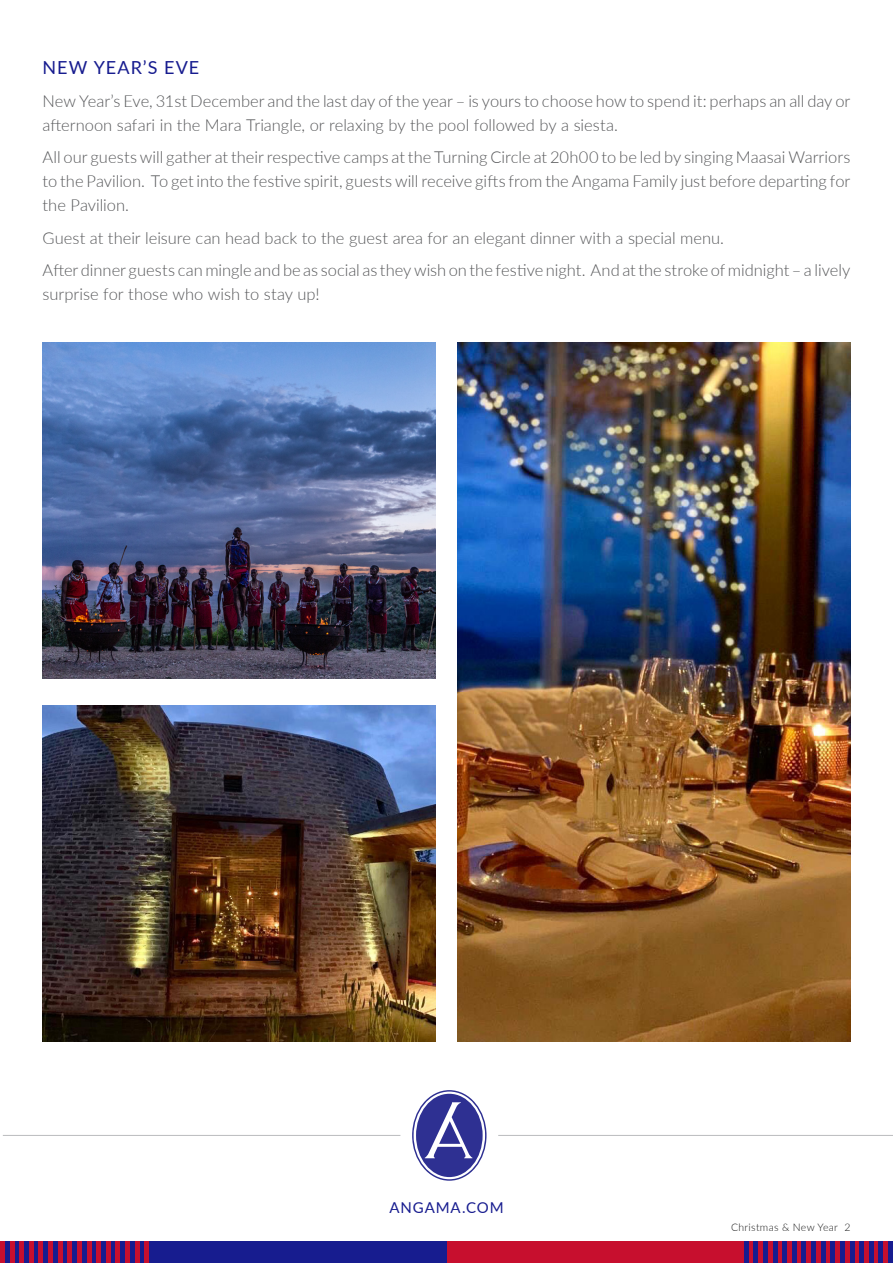
<style>
.page{position:relative;width:893px;height:1263px;background:#fff}
.page>*{position:absolute;margin:0;border:0;box-sizing:border-box;transform-origin:0 0}
.Sub_heading_Lato_12p{font:18px "Lato";letter-spacing:.05em;color:#171c8f}
.Heading{font:300 16.5px/24px "Lato";color:#57585a}
.t1{font:15px "Lato";letter-spacing:.06em;color:#171c8f}
.Page_numbers{font:300 10.5px "Lato";letter-spacing:.03em;color:#1a1a1a}
</style>
<div class="page">
<div style="left:446px;top:1241px;width:447px;height:22px;background:#c70f2e"></div>
<div style="left:888px;top:1241px;width:5px;height:22px;background:#171c8f"></div>
<hr style="left:879px;top:1241px;width:4px;height:22px;background:#171c8f">
<div style="left:869px;top:1241px;width:5px;height:22px;background:#171c8f"></div>
<div style="left:859px;top:1241px;width:5px;height:22px;background:#171c8f"></div>
<hr style="left:850px;top:1241px;width:4px;height:22px;background:#171c8f">
<div style="left:840px;top:1241px;width:5px;height:22px;background:#171c8f"></div>
<div style="left:830px;top:1241px;width:5px;height:22px;background:#171c8f"></div>
<div style="left:821px;top:1241px;width:5px;height:22px;background:#171c8f"></div>
<div style="left:811px;top:1241px;width:5px;height:22px;background:#171c8f"></div>
<hr style="left:802px;top:1241px;width:4px;height:22px;background:#171c8f">
<div style="left:792px;top:1241px;width:5px;height:22px;background:#171c8f"></div>
<div style="left:782px;top:1241px;width:5px;height:22px;background:#171c8f"></div>
<hr style="left:773px;top:1241px;width:4px;height:22px;background:#171c8f">
<div style="left:763px;top:1241px;width:5px;height:22px;background:#171c8f"></div>
<div style="left:753px;top:1241px;width:5px;height:22px;background:#171c8f"></div>
<div style="left:744px;top:1241px;width:5px;height:22px;background:#171c8f"></div>
<div style="left:0;top:1241px;width:446px;height:22px;background:#171c8f"></div>
<div style="left:0;top:1241px;width:5px;height:22px;background:#c70f2e"></div>
<hr style="left:10px;top:1241px;width:4px;height:22px;background:#c70f2e">
<div style="left:19px;top:1241px;width:5px;height:22px;background:#c70f2e"></div>
<div style="left:29px;top:1241px;width:5px;height:22px;background:#c70f2e"></div>
<hr style="left:39px;top:1241px;width:4px;height:22px;background:#c70f2e">
<div style="left:48px;top:1241px;width:5px;height:22px;background:#c70f2e"></div>
<div style="left:58px;top:1241px;width:5px;height:22px;background:#c70f2e"></div>
<div style="left:67px;top:1241px;width:5px;height:22px;background:#c70f2e"></div>
<div style="left:77px;top:1241px;width:5px;height:22px;background:#c70f2e"></div>
<hr style="left:87px;top:1241px;width:4px;height:22px;background:#c70f2e">
<div style="left:96px;top:1241px;width:5px;height:22px;background:#c70f2e"></div>
<div style="left:106px;top:1241px;width:5px;height:22px;background:#c70f2e"></div>
<hr style="left:116px;top:1241px;width:4px;height:22px;background:#c70f2e">
<div style="left:125px;top:1241px;width:5px;height:22px;background:#c70f2e"></div>
<div style="left:135px;top:1241px;width:5px;height:22px;background:#c70f2e"></div>
<div style="left:144px;top:1241px;width:5px;height:22px;background:#c70f2e"></div>
<svg style="left:412px;top:1090px;width:75px;height:91px"></svg>
<hr style="left:3px;top:1135px;width:397px;height:1px;background:#babcbe">
<hr style="left:498px;top:1135px;width:395px;height:1px;background:#babcbe">
<img style="left:43px;top:342px;width:393px;height:336px">
<img style="left:43px;top:706px;width:393px;height:336px">
<img style="left:457px;top:342px;width:393px;height:700px">
<p class="Sub_heading_Lato_12p" style="left:43px;top:55px;width:158px">NEW YEAR’S EVE</p>
<p class="Heading" style="left:43px;top:88px;width:809px">New Year’s Eve, 31st December and the last day of the year – is yours to choose how to spend it: perhaps an all day or afternoon safari in the Mara Triangle, or relaxing by the pool followed by a siesta.</p>
<p class="Heading" style="left:43px;top:145px;width:809px;text-align:justify">All our guests will gather at their respective camps at the Turning Circle at 20h00 to be led by singing Maasai Warriors to the Pavilion. To get into the festive spirit, guests will receive gifts from the Angama Family just before departing for the Pavilion.</p>
<p class="Heading" style="left:43px;top:225px;width:683px">Guest at their leisure can head back to the guest area for an elegant dinner with a special menu.</p>
<p class="Heading" style="left:43px;top:258px;width:809px">After dinner guests can mingle and be as social as they wish on the festive night. And at the stroke of midnight – a lively surprise for those who wish to stay up!</p>
<p class="t1" style="left:389px;top:1196px;width:116px">ANGAMA.COM</p>
<p class="Page_numbers" style="left:731px;top:1220px;width:121px">Christmas &amp; New Year 2</p>
</div>
